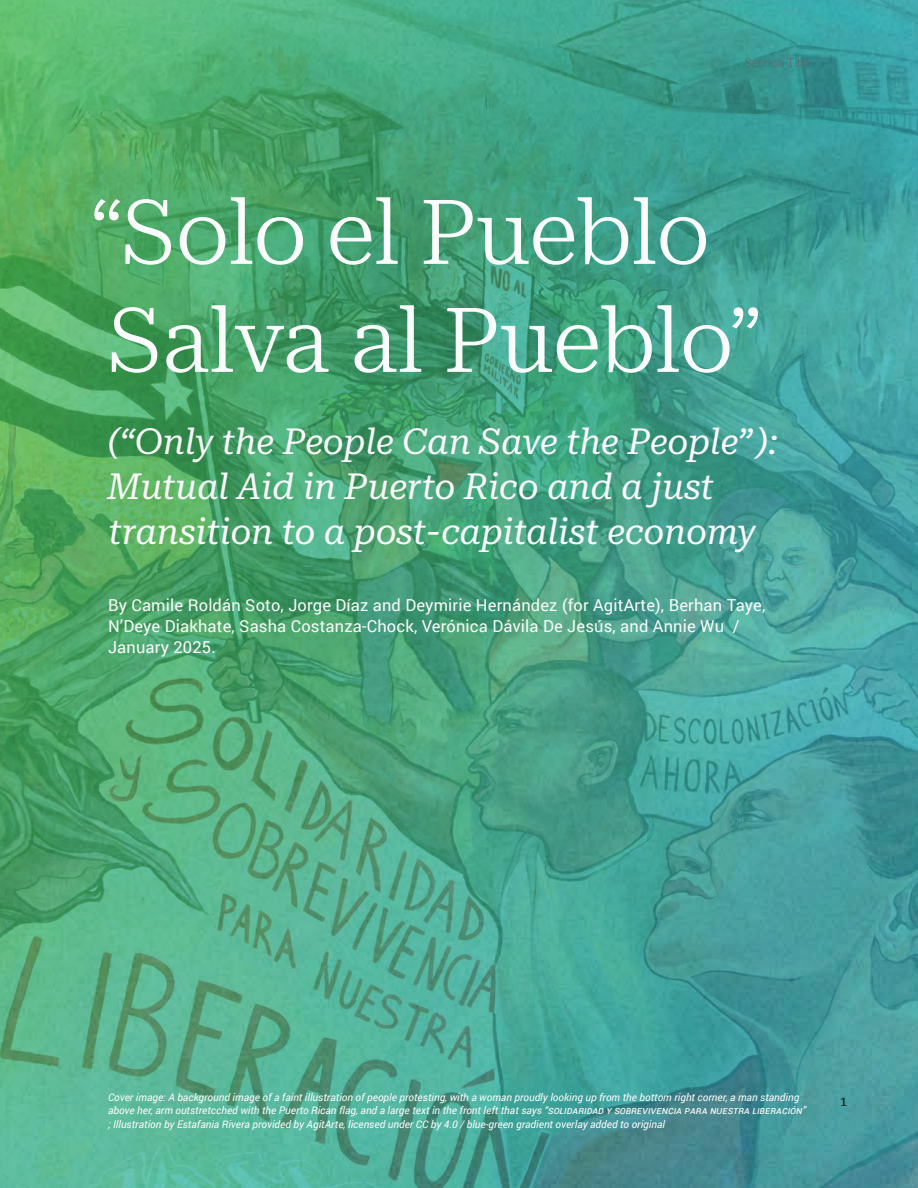
<style>
.page{position:relative;width:918px;height:1188px;background:#fff}
.page>*{position:absolute;margin:0;border:0;box-sizing:border-box;transform-origin:0 0}
.t1{font:90px/108px "Roboto Serif 20 pt";letter-spacing:-.01em;color:#fafbfb}
.t2{font:italic 36px/45px "Roboto Serif 20 pt";letter-spacing:-.01em;color:#fafbfb}
.t3{font:16.5px/21px "Roboto";letter-spacing:.01em;color:#fafbfb}
.t4{font:13.5px "Roboto Serif 20 pt";color:#000}
.t5{font:300 12px "Roboto";color:#606a6c}
.t6{font:italic 10.5px/13.5px "Roboto";color:#fafbfb}
</style>
<div class="page">
<img style="left:0;top:0;width:918px;height:1188px">
<p class="t5" style="left:745px;top:54px;width:67px">Section Title</p>
<h1 class="t1" style="left:90px;top:172px;width:674px">“Solo el Pueblo<br>Salva al Pueblo”</h1>
<h2 class="t2" style="left:107px;top:417px;width:673px">(“Only the People Can Save the People”):<br>Mutual Aid in Puerto Rico and a just transition to a post-capitalist economy</h2>
<h3 class="t3" style="left:108px;top:594px;width:659px">By Camile Roldán Soto, Jorge Díaz and Deymirie Hernández (for AgitArte), Berhan Taye,<br>N’Deye Diakhate, Sasha Costanza-Chock, Verónica Dávila De Jesús, and Annie Wu /<br>January 2025.</h3>
<p class="t6" style="left:108px;top:1090px;width:700px">Cover image: A background image of a faint illustration of people protesting, with a woman proudly looking up from the bottom right corner, a man standing above her, arm outstretcched with the Puerto Rican flag, and a large text in the front left that says “solidaridad y sobrevivencia para nuestra liberación” ; Illustration by Estafania Rivera provided by AgitArte, licensed under CC by 4.0 / blue-green gradient overlay added to original</p>
<p class="t4" style="left:840px;top:1090px;width:9px">1</p>
</div>
